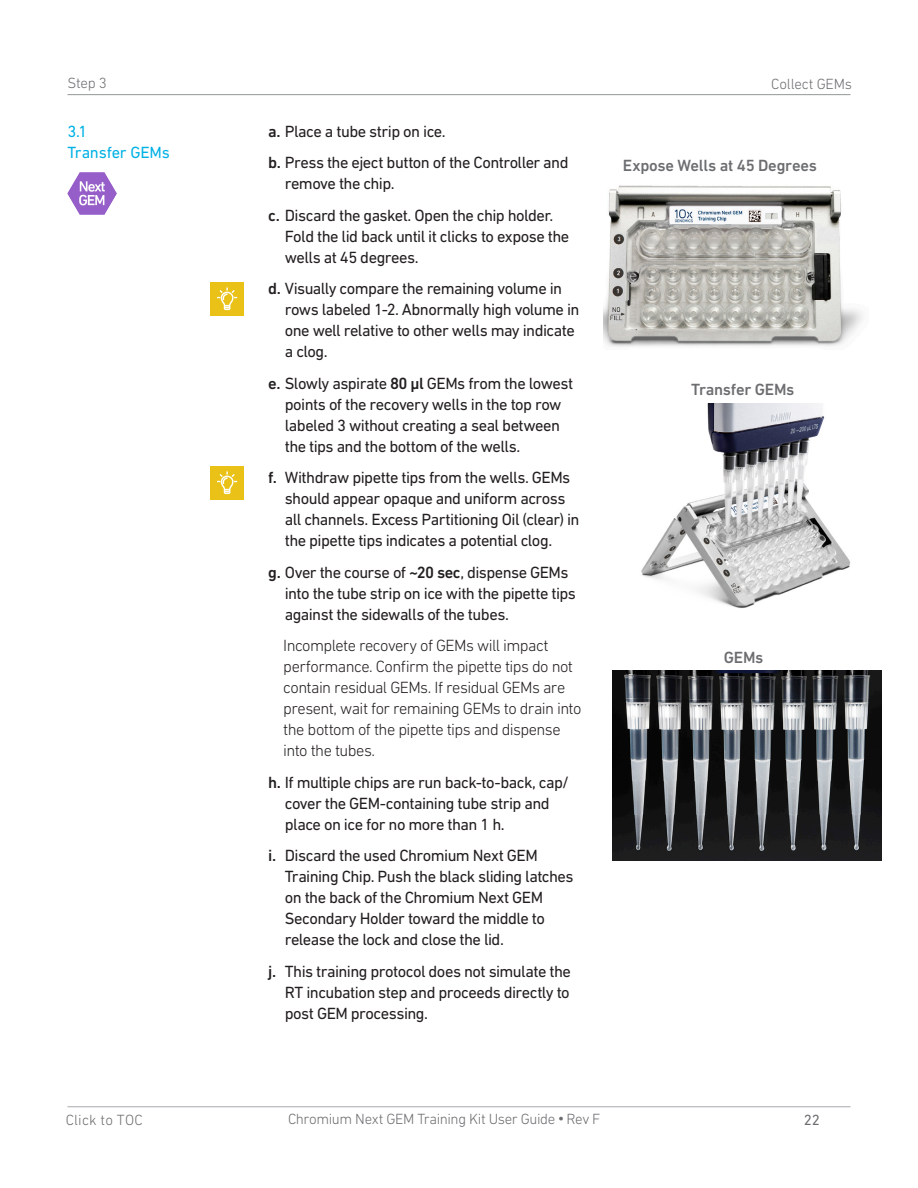
<style>
.page{position:relative;width:918px;height:1188px;background:#fff}
.page>*{position:absolute;margin:0;border:0;box-sizing:border-box;transform-origin:0 0}
.t1{font:16.5px/21px "DIN Next LT Pro";letter-spacing:-.035em;color:#231f20}
.Numbered_List{font:300 16.5px/21px "DIN Next LT Pro";letter-spacing:-.035em;color:#231f20}
.Eyebrow{font:500 16.5px "DIN Next LT Pro";letter-spacing:-.015em;color:#6c6d70}
.Sub_Section_Header{font:16.5px/21px "DIN Next LT Pro";letter-spacing:-.015em;color:#00b1e5}
.Eyebrow-2{font:300 15px "DIN Next LT Pro";letter-spacing:-.02em;color:#6c6d70}
.Eyebrow-3{font:300 15px "DIN Next LT Pro";letter-spacing:.01em;color:#6c6d70}
.t2{font:15px "DIN Next LT Pro";color:#6c6d70}
.s1{font-weight:500}
.s2{font-family:"Arial";font-weight:400}
</style>
<div class="page">
<hr style="left:68px;top:1106px;width:782px;height:1px;background:#a8a9ad">
<div style="left:210px;top:282px;width:34px;height:33px;background:#eac217"></div>
<svg style="left:217px;top:287px;width:20px;height:23px"></svg>
<hr style="left:68px;top:94px;width:782px;height:1px;background:#939598">
<img style="left:641px;top:404px;width:209px;height:204px">
<img style="left:603px;top:185px;width:259px;height:162px">
<img style="left:612px;top:671px;width:270px;height:190px">
<img style="left:67px;top:172px;width:49px;height:43px">
<div style="left:210px;top:466px;width:34px;height:33px;background:#eac217"></div>
<svg style="left:217px;top:471px;width:20px;height:23px"></svg>
<p class="Eyebrow-2" style="left:68px;top:74px;width:41px">Step 3</p>
<p class="Eyebrow-2" style="left:771px;top:75px;width:82px">Collect GEMs</p>
<p class="Sub_Section_Header" style="left:68px;top:121px;width:104px">3.1<br>Transfer GEMs</p>
<p class="t1" style="left:268px;top:121px;width:179px"><span class="s1">a.</span> Place a tube strip on ice.</p>
<p class="t1" style="left:285px;top:152px;width:285px;text-indent:-16px"><span class="s1">b.</span> Press the eject button of the Controller and remove the chip.</p>
<p class="t1" style="left:285px;top:205px;width:286px;text-indent:-16px"><span class="s1">c.</span> Discard the gasket. Open the chip holder.<br>Fold the lid back until it clicks to expose the wells at 45 degrees.</p>
<p class="t1" style="left:285px;top:278px;width:296px;text-indent:-16px"><span class="s1">d.</span> Visually compare the remaining volume in rows labeled 1-2. Abnormally high volume in one well relative to other wells may indicate a clog.</p>
<p class="t1" style="left:285px;top:373px;width:290px;text-indent:-16px"><span class="s1">e.</span> Slowly aspirate <span class="s1">80 µl</span> GEMs from the lowest points of the recovery wells in the top row labeled 3 without creating a seal between the tips and the bottom of the wells.</p>
<p class="t1" style="left:285px;top:467px;width:296px;text-indent:-16px"><span class="s1">f.</span> Withdraw pipette tips from the wells. GEMs should appear opaque and uniform across all channels. Excess Partitioning Oil (clear) in the pipette tips indicates a potential clog.</p>
<p class="t1" style="left:285px;top:562px;width:293px;text-indent:-16px"><span class="s1">g.</span> Over the course of <span class="s1">~20 sec</span>, dispense GEMs into the tube strip on ice with the pipette tips against the sidewalls of the tubes.</p>
<p class="Numbered_List" style="left:283px;top:635px;width:300px">Incomplete recovery of GEMs will impact performance. Confirm the pipette tips do not contain residual GEMs. If residual GEMs are present, wait for remaining GEMs to drain into the bottom of the pipette tips and dispense into the tubes.</p>
<p class="t1" style="left:285px;top:772px;width:286px;text-indent:-16px"><span class="s1">h.</span> If multiple chips are run back-to-back, cap/ cover the GEM-containing tube strip and place on ice for no more than 1 h.</p>
<p class="t1" style="left:285px;top:845px;width:290px;text-indent:-16px"><span class="s1">i.</span> Discard the used Chromium Next GEM Training Chip. Push the black sliding latches on the back of the Chromium Next GEM Secondary Holder toward the middle to release the lock and close the lid.</p>
<p class="t1" style="left:285px;top:961px;width:288px;text-align:justify;text-indent:-16px"><span class="s1">j.</span> This training protocol does not simulate the RT incubation step and proceeds directly to post GEM processing.</p>
<p class="Eyebrow" style="left:623px;top:156px;width:196px">Expose Wells at 45 Degrees</p>
<p class="Eyebrow" style="left:691px;top:380px;width:105px">Transfer GEMs</p>
<p class="Eyebrow" style="left:724px;top:648px;width:41px">GEMs</p>
<p class="Eyebrow-3" style="left:66px;top:1111px;width:79px">Click to TOC</p>
<p class="Eyebrow-2" style="left:288px;top:1110px;width:314px">Chromium Next GEM Training Kit User Guide <span class="s2">•</span> Rev F</p>
<p class="t2" style="left:804px;top:1111px;width:18px">22</p>
</div>
